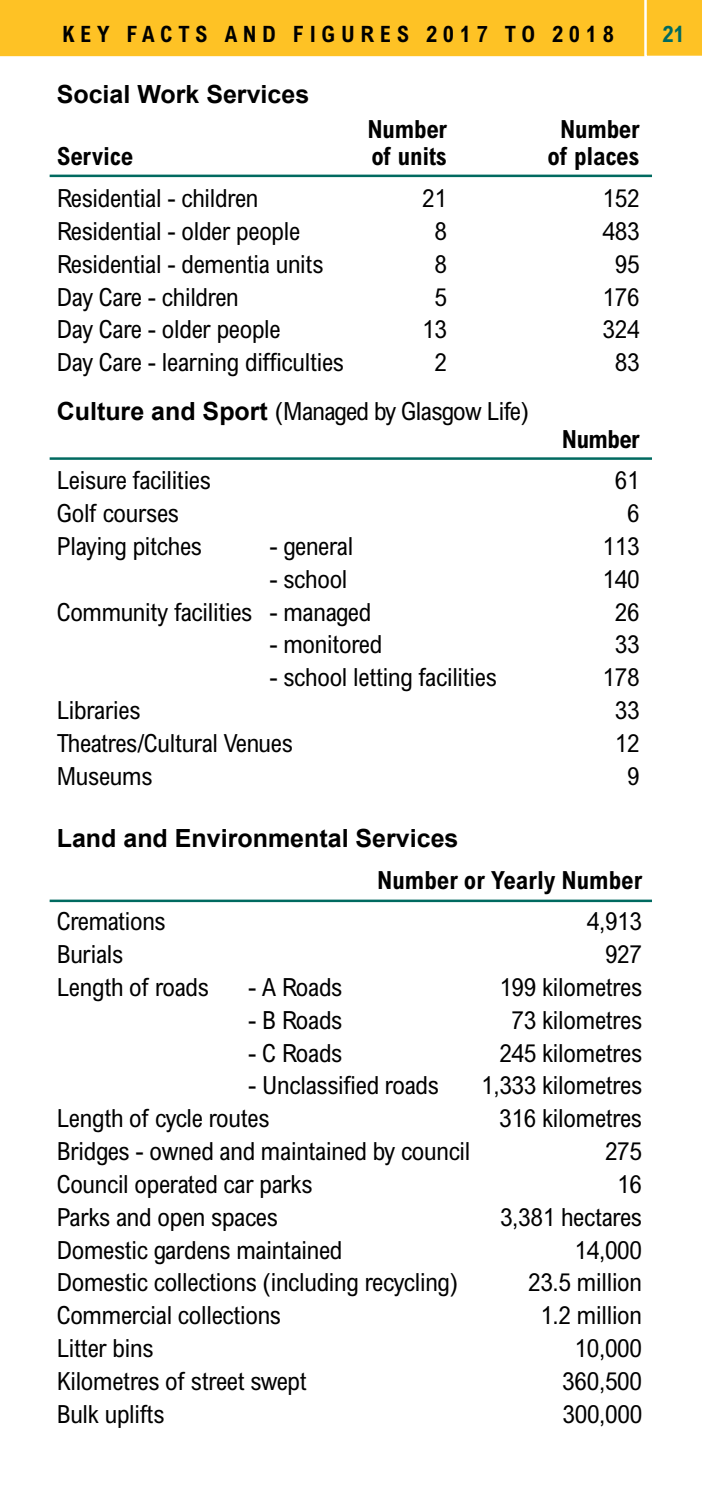
<style>
.page{position:relative;width:702px;height:1489px;background:#fff}
.page>*{position:absolute;margin:0;border:0;box-sizing:border-box;transform-origin:0 0}
.t1{font:condensed 25px "Arial";letter-spacing:-.01em;color:#000}
.t2{font:700 condensed 25px "Arial";letter-spacing:-.01em;color:#000}
.t3{font:700 25px "Arial";color:#000}
.t4{font:700 condensed 22.5px "Arial";letter-spacing:.25em;color:#000}
.t5{font:700 condensed 22.5px "Arial";color:#006a60}
.s1{font-weight:700;font-stretch:normal}
.s2{font-stretch:normal}
</style>
<div class="page">
<div style="left:0;top:0;width:702px;height:57px;background:#fec225"></div>
<svg style="left:644px;top:0;width:58px;height:56px"></svg>
<hr style="left:0;top:56px;width:702px;height:3px;background:#fff">
<hr style="left:50px;top:899px;width:602px;height:3px;background:#006a60">
<hr style="left:50px;top:175px;width:602px;height:2px;background:#006a60">
<hr style="left:50px;top:457px;width:602px;height:3px;background:#006a60">
<p class="t4" style="left:62px;top:21px;width:553px">KEY FACTS AND FIGURES 2017 TO 2018</p>
<p class="t5" style="left:662px;top:21px;width:24px">21</p>
<p class="t3" style="left:57px;top:78px;width:254px">Social Work Services</p>
<p class="t2" style="left:367px;top:115px;width:81px">Number</p>
<p class="t2" style="left:560px;top:115px;width:81px">Number</p>
<p class="t2" style="left:57px;top:142px;width:78px">Service</p>
<p class="t2" style="left:371px;top:142px;width:77px">of units</p>
<p class="t2" style="left:547px;top:142px;width:93px">of places</p>
<p class="t1" style="left:57px;top:183px;width:203px">Residential - children</p>
<p class="t1" style="left:422px;top:183px;width:26px">21</p>
<p class="t1" style="left:602px;top:183px;width:39px">152</p>
<p class="t1" style="left:57px;top:216px;width:245px">Residential - older people</p>
<p class="t1" style="left:434px;top:216px;width:14px">8</p>
<p class="t1" style="left:602px;top:216px;width:39px">483</p>
<p class="t1" style="left:57px;top:249px;width:268px">Residential - dementia units</p>
<p class="t1" style="left:434px;top:249px;width:14px">8</p>
<p class="t1" style="left:614px;top:249px;width:26px">95</p>
<p class="t1" style="left:57px;top:281px;width:183px">Day Care - children</p>
<p class="t1" style="left:434px;top:281px;width:14px">5</p>
<p class="t1" style="left:602px;top:281px;width:39px">176</p>
<p class="t1" style="left:57px;top:314px;width:225px">Day Care - older people</p>
<p class="t1" style="left:422px;top:314px;width:26px">13</p>
<p class="t1" style="left:602px;top:314px;width:39px">324</p>
<p class="t1" style="left:57px;top:347px;width:289px">Day Care - learning difficulties</p>
<p class="t1" style="left:434px;top:347px;width:14px">2</p>
<p class="t1" style="left:614px;top:347px;width:26px">83</p>
<p class="t1" style="left:57px;top:396px;width:473px"><span class="s1">Culture and Sport</span> <span class="s2">(</span>Managed by Glasgow Life<span class="s2">)</span></p>
<p class="t2" style="left:562px;top:424px;width:79px">Number</p>
<p class="t1" style="left:57px;top:465px;width:156px">Leisure facilities</p>
<p class="t1" style="left:614px;top:465px;width:26px">61</p>
<p class="t1" style="left:57px;top:498px;width:124px">Golf courses</p>
<p class="t1" style="left:627px;top:498px;width:14px">6</p>
<p class="t1" style="left:57px;top:531px;width:147px">Playing pitches</p>
<p class="t1" style="left:269px;top:531px;width:85px">- general</p>
<p class="t1" style="left:602px;top:531px;width:39px">113</p>
<p class="t1" style="left:269px;top:563px;width:80px">- school</p>
<p class="t1" style="left:602px;top:563px;width:39px">140</p>
<p class="t1" style="left:57px;top:596px;width:316px">Community facilities - managed</p>
<p class="t1" style="left:614px;top:596px;width:26px">26</p>
<p class="t1" style="left:269px;top:629px;width:114px">- monitored</p>
<p class="t1" style="left:614px;top:629px;width:26px">33</p>
<p class="t1" style="left:269px;top:662px;width:229px">- school letting facilities</p>
<p class="t1" style="left:602px;top:662px;width:39px">178</p>
<p class="t1" style="left:57px;top:695px;width:85px">Libraries</p>
<p class="t1" style="left:614px;top:695px;width:26px">33</p>
<p class="t1" style="left:57px;top:727px;width:237px">Theatres/Cultural Venues</p>
<p class="t1" style="left:614px;top:727px;width:26px">12</p>
<p class="t1" style="left:57px;top:760px;width:97px">Museums</p>
<p class="t1" style="left:627px;top:760px;width:14px">9</p>
<p class="t3" style="left:57px;top:821px;width:403px">Land and Environmental Services</p>
<p class="t2" style="left:377px;top:865px;width:266px">Number or Yearly Number</p>
<p class="t1" style="left:57px;top:906px;width:110px">Cremations</p>
<p class="t1" style="left:586px;top:906px;width:57px">4,913</p>
<p class="t1" style="left:57px;top:938px;width:68px">Burials</p>
<p class="t1" style="left:605px;top:938px;width:39px">927</p>
<p class="t1" style="left:57px;top:971px;width:154px">Length of roads</p>
<p class="t1" style="left:248px;top:971px;width:96px">- A Roads</p>
<p class="t1" style="left:499px;top:971px;width:144px">199 kilometres</p>
<p class="t1" style="left:248px;top:1004px;width:96px">- B Roads</p>
<p class="t1" style="left:511px;top:1004px;width:132px">73 kilometres</p>
<p class="t1" style="left:248px;top:1037px;width:96px">- C Roads</p>
<p class="t1" style="left:499px;top:1037px;width:144px">245 kilometres</p>
<p class="t1" style="left:248px;top:1070px;width:192px">- Unclassified roads</p>
<p class="t1" style="left:481px;top:1070px;width:162px">1,333 kilometres</p>
<p class="t1" style="left:57px;top:1103px;width:214px">Length of cycle routes</p>
<p class="t1" style="left:499px;top:1103px;width:144px">316 kilometres</p>
<p class="t1" style="left:57px;top:1135px;width:415px">Bridges - owned and maintained by council</p>
<p class="t1" style="left:605px;top:1135px;width:39px">275</p>
<p class="t1" style="left:57px;top:1168px;width:257px">Council operated car parks</p>
<p class="t1" style="left:617px;top:1168px;width:26px">16</p>
<p class="t1" style="left:57px;top:1201px;width:223px">Parks and open spaces</p>
<p class="t1" style="left:500px;top:1201px;width:143px">3,381 hectares</p>
<p class="t1" style="left:57px;top:1234px;width:287px">Domestic gardens maintained</p>
<p class="t1" style="left:574px;top:1234px;width:69px">14,000</p>
<p class="t1" style="left:57px;top:1267px;width:403px">Domestic collections (including recycling)</p>
<p class="t1" style="left:528px;top:1267px;width:115px">23.5 million</p>
<p class="t1" style="left:57px;top:1299px;width:226px">Commercial collections</p>
<p class="t1" style="left:540px;top:1299px;width:103px">1.2 million</p>
<p class="t1" style="left:57px;top:1332px;width:98px">Litter bins</p>
<p class="t1" style="left:574px;top:1332px;width:69px">10,000</p>
<p class="t1" style="left:57px;top:1365px;width:251px">Kilometres of street swept</p>
<p class="t1" style="left:562px;top:1365px;width:81px">360,500</p>
<p class="t1" style="left:57px;top:1398px;width:109px">Bulk uplifts</p>
<p class="t1" style="left:562px;top:1398px;width:81px">300,000</p>
</div>
